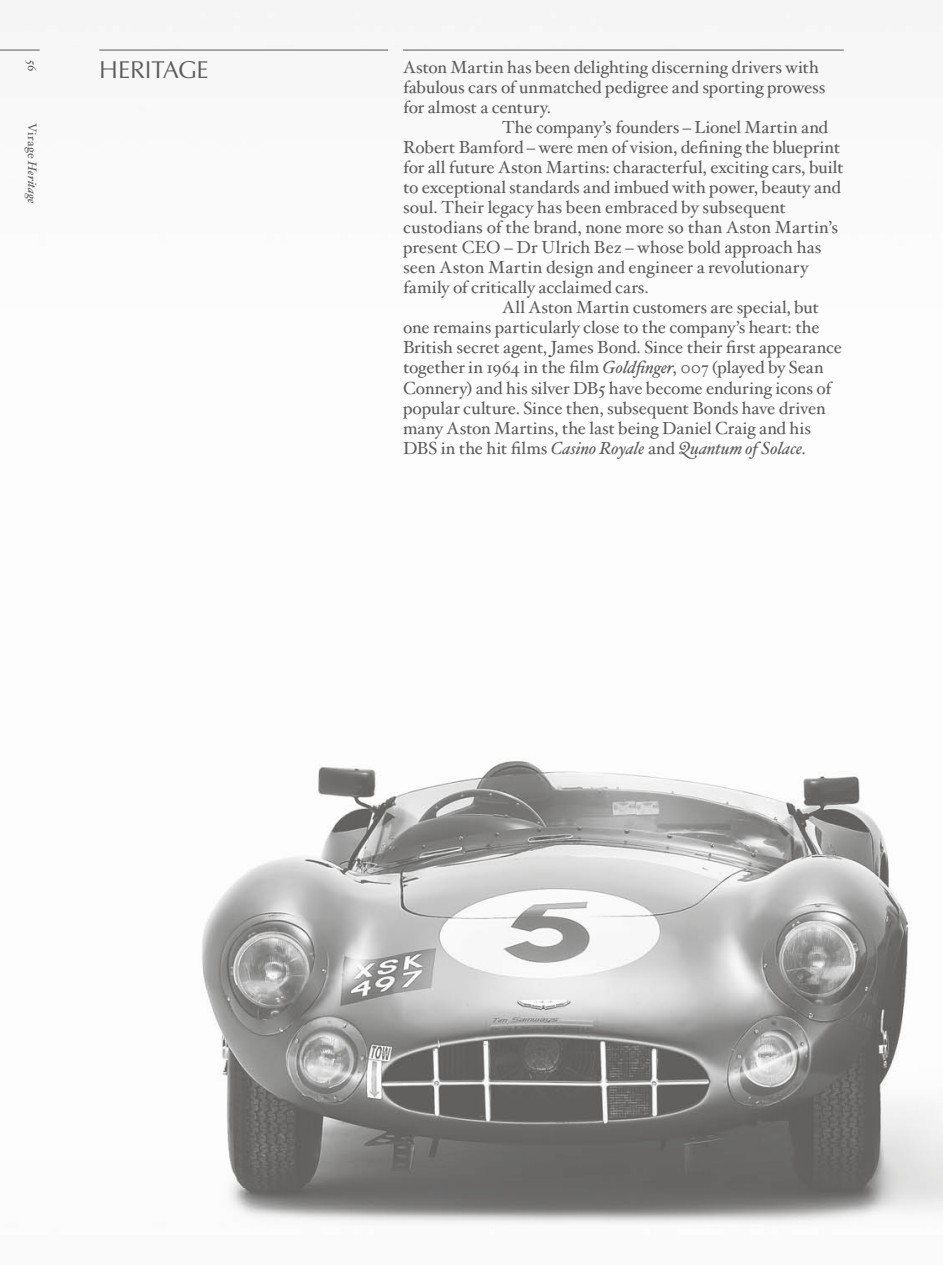
<style>
.page{position:relative;width:943px;height:1265px;background:#fff}
.page>*{position:absolute;margin:0;border:0;box-sizing:border-box;transform-origin:0 0}
.t1{font:24.5px "Zapf Humanist 601 BT";color:#5c5b5a}
.t2{font:17.5px "Hoefler Text";letter-spacing:-.005em;color:#5c5b5a}
.t3{font:italic 17.5px "Hoefler Text";letter-spacing:-.005em;color:#5c5b5a}
.t4{font:italic 12.25px "Hoefler Text";color:#5c5b5a}
.t5{font:12.25px "Hoefler Text";color:#5c5b5a}
.s1{font-style:normal}
.s2{font-style:italic}
</style>
<div class="page">
<img style="left:0;top:49px;width:943px;height:1174px">
<hr style="left:403px;top:50px;width:440px;height:1px;background:#5c5b5a">
<hr style="left:99px;top:50px;width:289px;height:1px;background:#5c5b5a">
<hr style="left:0;top:50px;width:40px;height:1px;background:#5c5b5a">
<p class="t5" style="left:40px;top:60px;width:13px;rotate:90deg">56</p>
<p class="t4" style="left:40px;top:123px;width:83px;rotate:90deg"><span class="s1">Virage</span> Heritage</p>
<p class="t1" style="left:99px;top:54px;width:111px">HERITAGE</p>
<p class="t2" style="left:403px;top:57px;width:417px">Aston Martin has been delighting discerning drivers with</p>
<p class="t2" style="left:403px;top:77px;width:424px">fabulous cars of unmatched pedigree and sporting prowess</p>
<p class="t2" style="left:403px;top:97px;width:150px">for almost a century.</p>
<p class="t2" style="left:502px;top:117px;width:327px">The company’s founders – Lionel Martin and</p>
<p class="t2" style="left:403px;top:137px;width:438px">Robert Bamford – were men of vision, defining the blueprint</p>
<p class="t2" style="left:403px;top:157px;width:442px">for all future Aston Martins: characterful, exciting cars, built</p>
<p class="t2" style="left:403px;top:177px;width:439px">to exceptional standards and imbued with power, beauty and</p>
<p class="t2" style="left:403px;top:197px;width:384px">soul. Their legacy has been embraced by subsequent</p>
<p class="t2" style="left:403px;top:217px;width:436px">custodians of the brand, none more so than Aston Martin’s</p>
<p class="t2" style="left:403px;top:237px;width:420px">present CEO – Dr Ulrich Bez – whose bold approach has</p>
<p class="t2" style="left:403px;top:257px;width:407px">seen Aston Martin design and engineer a revolutionary</p>
<p class="t2" style="left:403px;top:277px;width:247px">family of critically acclaimed cars.</p>
<p class="t2" style="left:502px;top:297px;width:318px">All Aston Martin customers are special, but</p>
<p class="t2" style="left:403px;top:317px;width:418px">one remains particularly close to the company’s heart: the</p>
<p class="t2" style="left:403px;top:337px;width:440px">British secret agent, James Bond. Since their first appearance</p>
<p class="t2" style="left:403px;top:357px;width:422px">together in 1964 in the film <span class="s2">Goldfinger</span>, 007 (played by Sean</p>
<p class="t2" style="left:403px;top:377px;width:430px">Connery) and his silver DB5 have become enduring icons of</p>
<p class="t2" style="left:403px;top:397px;width:424px">popular culture. Since then, subsequent Bonds have driven</p>
<p class="t2" style="left:403px;top:417px;width:409px">many Aston Martins, the last being Daniel Craig and his</p>
<p class="t3" style="left:403px;top:437px;width:404px"><span class="s1">DBS in the hit films</span> Casino Royale <span class="s1">and</span> Quantum of Solace<span class="s1">.</span></p>
</div>
